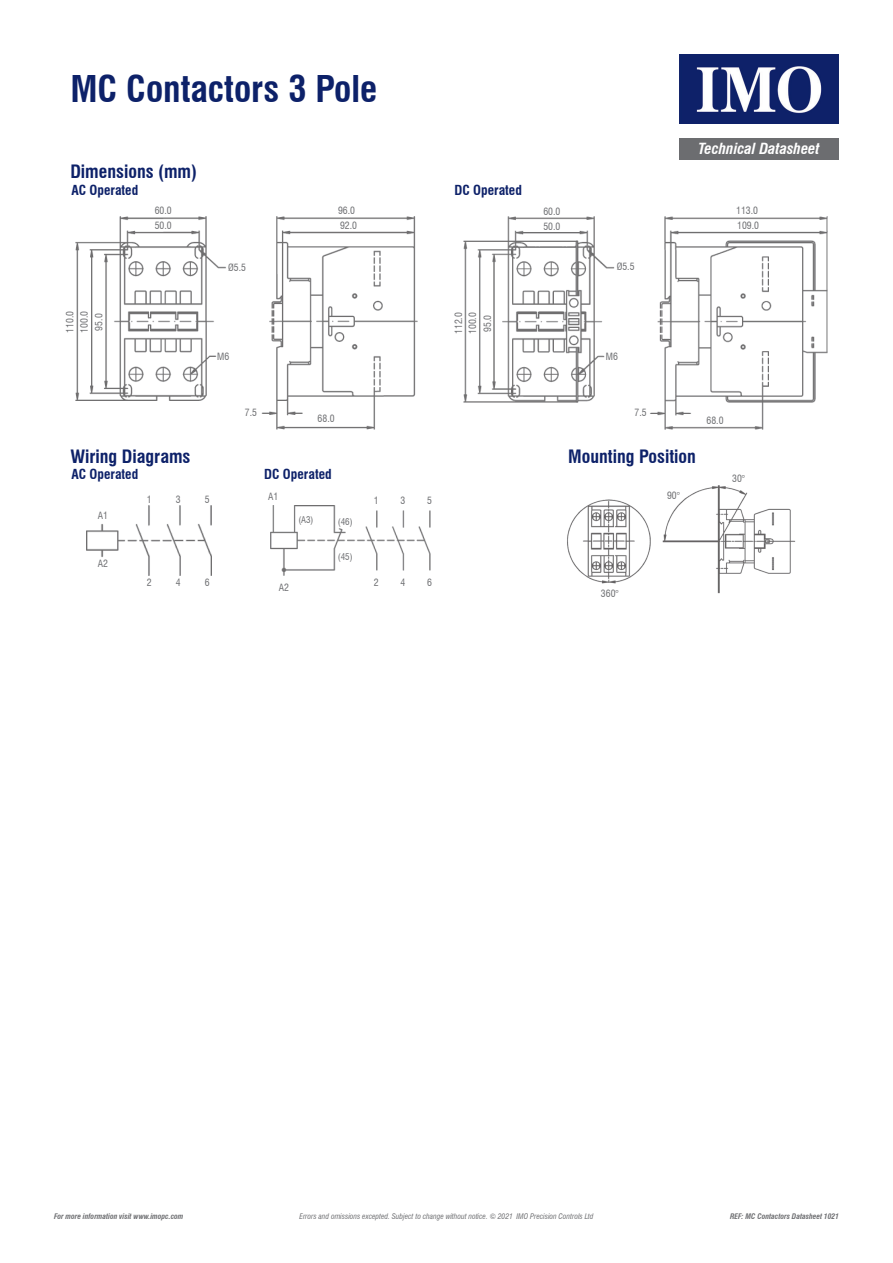
<style>
.page{position:relative;width:893px;height:1263px;background:#fff}
.page>*{position:absolute;margin:0;border:0;box-sizing:border-box;transform-origin:0 0}
.t1{font:700 condensed 36px "Swiss 721 BT";color:#0d2169}
.Body{font:700 condensed 18px "Swiss 721 BT";color:#0d2169}
.t2{font:italic 700 condensed 15px "Swiss 721 BT";color:#fff}
.Body-2{font:700 condensed 13.5px "Swiss 721 BT";color:#0d2169}
.t3{font:condensed 9.75px "Swiss 721 BT";color:#6c6d70}
.t4{font:condensed 9px "Swiss 721 BT";color:#6c6d70}
.t5{font:italic condensed 7.5px "Swiss 721 BT";color:#6c6d70}
.t6{font:italic 700 condensed 7.5px "Swiss 721 BT";color:#6c6d70}
</style>
<div class="page">
<img style="left:679px;top:54px;width:160px;height:69px">
<div style="left:679px;top:138px;width:160px;height:21px;background:#6c6d70"></div>
<img style="left:567px;top:485px;width:229px;height:109px">
<img style="left:464px;top:216px;width:363px;height:213px">
<img style="left:75px;top:216px;width:342px;height:213px">
<img style="left:270px;top:505px;width:161px;height:71px">
<img style="left:87px;top:506px;width:125px;height:69px">
<p class="t1" style="left:70px;top:67px;width:308px">MC Contactors 3 Pole</p>
<p class="Body" style="left:70px;top:161px;width:128px">Dimensions (mm)</p>
<p class="t3" style="left:155px;top:204px;width:19px">60.0</p>
<p class="t3" style="left:155px;top:220px;width:19px">50.0</p>
<p class="Body-2" style="left:71px;top:182px;width:68px">AC Operated</p>
<p class="Body-2" style="left:455px;top:182px;width:69px">DC Operated</p>
<p class="t3" style="left:338px;top:204px;width:19px">96.0</p>
<p class="t3" style="left:340px;top:219px;width:19px">92.0</p>
<p class="t3" style="left:228px;top:262px;width:19px">Ø5.5</p>
<p class="t3" style="left:64px;top:333px;width:23px;rotate:-90deg">110.0</p>
<p class="t3" style="left:78px;top:333px;width:23px;rotate:-90deg">100.0</p>
<p class="t3" style="left:93px;top:331px;width:19px;rotate:-90deg">95.0</p>
<p class="t3" style="left:453px;top:334px;width:23px;rotate:-90deg">112.0</p>
<p class="t3" style="left:467px;top:334px;width:23px;rotate:-90deg">100.0</p>
<p class="t3" style="left:482px;top:332px;width:19px;rotate:-90deg">95.0</p>
<p class="t3" style="left:217px;top:350px;width:14px">M6</p>
<p class="t3" style="left:245px;top:407px;width:14px">7.5</p>
<p class="t3" style="left:318px;top:413px;width:19px">68.0</p>
<p class="Body" style="left:70px;top:445px;width:122px">Wiring Diagrams</p>
<p class="Body-2" style="left:71px;top:466px;width:68px">AC Operated</p>
<p class="t3" style="left:98px;top:510px;width:12px">A1</p>
<p class="t3" style="left:98px;top:557px;width:12px">A2</p>
<p class="t3" style="left:147px;top:493px;width:6px">1</p>
<p class="t3" style="left:176px;top:493px;width:6px">3</p>
<p class="t3" style="left:205px;top:493px;width:6px">5</p>
<p class="Body-2" style="left:264px;top:466px;width:69px">DC Operated</p>
<p class="t3" style="left:268px;top:491px;width:12px">A1</p>
<p class="t4" style="left:298px;top:514px;width:17px">(A3)</p>
<p class="t4" style="left:338px;top:516px;width:16px">(46)</p>
<p class="t4" style="left:338px;top:552px;width:16px">(45)</p>
<p class="t3" style="left:374px;top:494px;width:6px">1</p>
<p class="t3" style="left:400px;top:494px;width:6px">3</p>
<p class="t3" style="left:427px;top:494px;width:6px">5</p>
<p class="t3" style="left:147px;top:576px;width:6px">2</p>
<p class="t3" style="left:176px;top:576px;width:6px">4</p>
<p class="t3" style="left:205px;top:576px;width:6px">6</p>
<p class="t3" style="left:279px;top:581px;width:12px">A2</p>
<p class="t3" style="left:374px;top:577px;width:6px">2</p>
<p class="t3" style="left:400px;top:577px;width:6px">4</p>
<p class="t3" style="left:427px;top:577px;width:6px">6</p>
<p class="t3" style="left:543px;top:205px;width:19px">60.0</p>
<p class="t3" style="left:543px;top:221px;width:19px">50.0</p>
<p class="t3" style="left:617px;top:261px;width:19px">Ø5.5</p>
<p class="t2" style="left:698px;top:139px;width:123px">Technical Datasheet</p>
<p class="t3" style="left:736px;top:204px;width:23px">113.0</p>
<p class="t3" style="left:737px;top:220px;width:23px">109.0</p>
<p class="t3" style="left:606px;top:350px;width:14px">M6</p>
<p class="t3" style="left:634px;top:407px;width:14px">7.5</p>
<p class="Body" style="left:568px;top:445px;width:129px">Mounting Position</p>
<p class="t3" style="left:667px;top:489px;width:14px">90°</p>
<p class="t3" style="left:707px;top:414px;width:19px">68.0</p>
<p class="t3" style="left:732px;top:472px;width:14px">30°</p>
<p class="t3" style="left:601px;top:587px;width:19px">360°</p>
<p class="t6" style="left:54px;top:1212px;width:131px">For more information visit www.imopc.com</p>
<p class="t5" style="left:299px;top:1212px;width:296px">Errors and omissions excepted. Subject to change without notice. © 2021 IMO Precision Controls Ltd</p>
<p class="t6" style="left:730px;top:1212px;width:110px">REF: MC Contactors Datasheet 1021</p>
</div>
